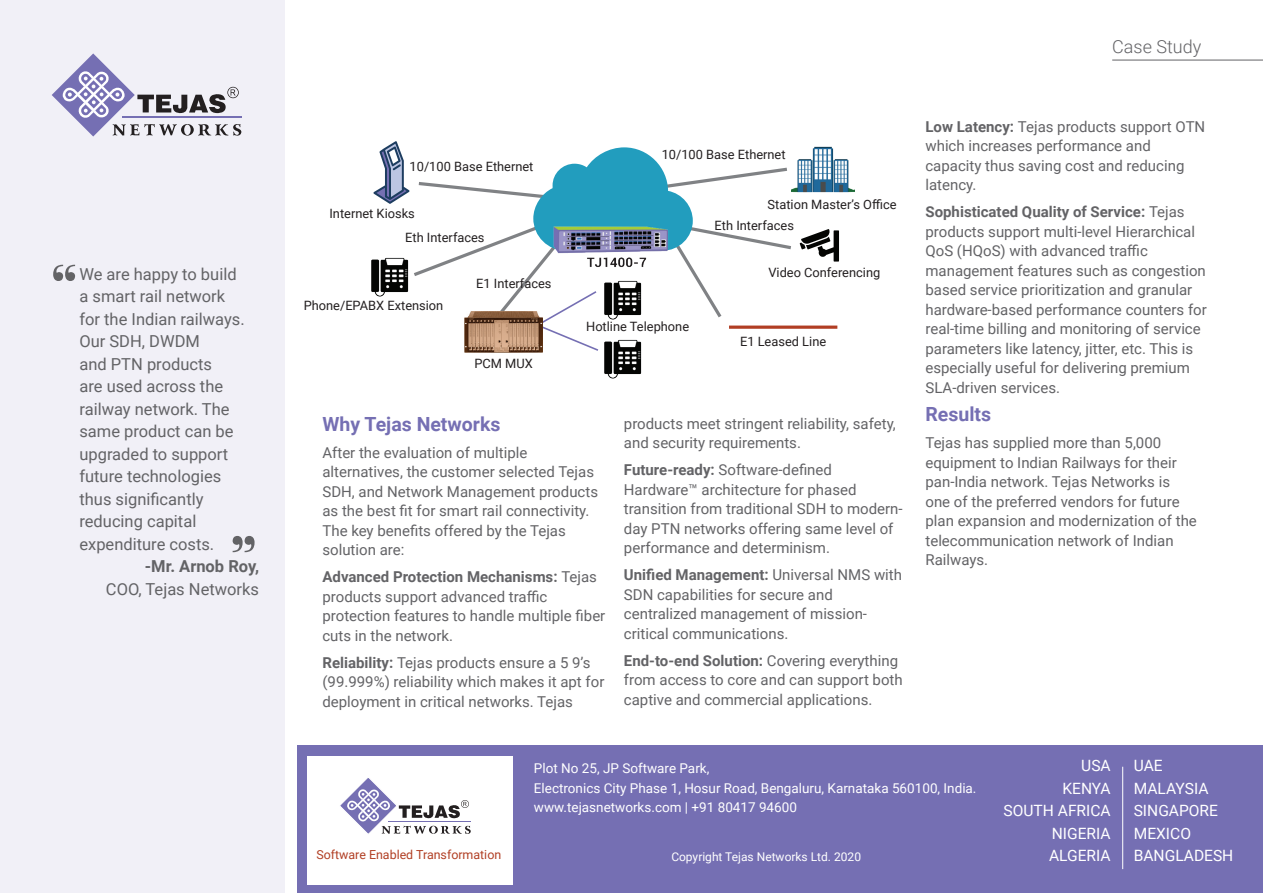
<style>
.page{position:relative;width:1263px;height:893px;background:#fff}
.page>*{position:absolute;margin:0;border:0;box-sizing:border-box;transform-origin:0 0}
.t1{font:700 19.5px "Roboto";color:#756fb3}
.t2{font:300 18px "Roboto";color:#636366}
.t3{font:16.5px/22.5px "Roboto";color:#636366}
.t4{font:700 16.5px "Roboto";color:#636366}
.t5{font:15.6px/22.5px "Roboto";color:#fff;text-align:right}
.t6{font:15px/19.5px "Roboto";color:#636366}
.t7{font:13.5px/19.5px "Roboto";color:#fff}
.t8{font:12.9px/21.5px "Roboto";color:#231f20}
.t9{font:12.45px "Roboto";color:#b13f24}
.t10{font:12px "Roboto";color:#fff}
.s1{font-weight:700}
</style>
<div class="page">
<div style="left:0;top:0;width:284px;height:893px;background:#f1f0f7"></div>
<svg style="left:53px;top:265px;width:22px;height:16px"></svg>
<svg style="left:233px;top:536px;width:22px;height:16px"></svg>
<hr style="left:1112px;top:60px;width:151px;height:1px;background:#636366">
<svg style="left:52px;top:53px;width:190px;height:84px"></svg>
<img style="left:604px;top:352px;width:38px;height:27px">
<img style="left:371px;top:259px;width:2px;height:33px">
<img style="left:794px;top:146px;width:60px;height:47px">
<svg style="left:800px;top:229px;width:39px;height:33px"></svg>
<hr style="left:729px;top:326px;width:108px;height:3px;background:#b13e24">
<svg style="left:373px;top:141px;width:421px;height:211px"></svg>
<img style="left:511px;top:188px;width:204px;height:114px">
<img style="left:465px;top:311px;width:78px;height:42px">
<div style="left:298px;top:745px;width:965px;height:148px;background:#756fb3"></div>
<div style="left:307px;top:756px;width:206px;height:129px;background:#fff"></div>
<svg style="left:340px;top:778px;width:131px;height:56px"></svg>
<hr style="left:1122px;top:767px;width:1px;height:102px;background:#fff">
<p class="t3" style="left:79px;top:262px;width:167px">We are happy to build a smart rail network for the Indian railways.<br>Our SDH, DWDM<br>and PTN products<br>are used across the railway network. The same product can be upgraded to support future technologies thus significantly reducing capital expenditure costs.</p>
<p class="t4" style="left:145px;top:555px;width:116px">-Mr. Arnob Roy,</p>
<p class="t3" style="left:106px;top:577px;width:155px">COO, Tejas Networks</p>
<p class="t2" style="left:1112px;top:34px;width:90px">Case Study</p>
<p class="t8" style="left:410px;top:155px;width:125px">10/100 Base Ethernet</p>
<p class="t8" style="left:329px;top:202px;width:87px">Internet Kiosks</p>
<p class="t8" style="left:405px;top:226px;width:81px">Eth Interfaces</p>
<p class="t8" style="left:304px;top:294px;width:141px">Phone/EPABX Extension</p>
<p class="t8" style="left:476px;top:272px;width:77px">E1 Interfaces</p>
<p class="t8" style="left:474px;top:352px;width:60px">PCM MUX</p>
<p class="t8" style="left:662px;top:143px;width:125px">10/100 Base Ethernet</p>
<p class="t8" style="left:715px;top:193px;width:183px;text-indent:53px">Station Master’s Office<br>Eth Interfaces</p>
<p class="t8" style="left:586px;top:315px;width:104px">Hotline Telephone</p>
<p class="t8" style="left:768px;top:262px;width:113px">Video Conferencing</p>
<p class="t8" style="left:740px;top:330px;width:88px">E1 Leased Line</p>
<h1 class="t1" style="left:322px;top:410px;width:180px">Why Tejas Networks</h1>
<p class="t6" style="left:322px;top:442px;width:277px">After the evaluation of multiple alternatives, the customer selected Tejas SDH, and Network Management products as the best fit for smart rail connectivity.<br>The key benefits offered by the Tejas solution are:</p>
<p class="t6" style="left:322px;top:567px;width:284px"><span class="s1">Advanced Protection Mechanisms:</span> Tejas products support advanced traffic protection features to handle multiple fiber cuts in the network.</p>
<p class="t6" style="left:322px;top:652px;width:283px"><span class="s1">Reliability:</span> Tejas products ensure a 5 9’s (99.999%) reliability which makes it apt for deployment in critical networks. Tejas</p>
<p class="t6" style="left:624px;top:413px;width:273px">products meet stringent reliability, safety, and security requirements.</p>
<p class="t6" style="left:624px;top:460px;width:280px"><span class="s1">Future-ready:</span> Software-defined Hardware™ architecture for phased transition from traditional SDH to modern&shy;day PTN networks offering same level of performance and determinism.</p>
<p class="t6" style="left:624px;top:565px;width:280px"><span class="s1">Unified Management:</span> Universal NMS with SDN capabilities for secure and centralized management of mission&shy;critical communications.</p>
<p class="t6" style="left:624px;top:650px;width:280px"><span class="s1">End-to-end Solution:</span> Covering everything from access to core and can support both captive and commercial applications.</p>
<p class="t6" style="left:925px;top:116px;width:281px"><span class="s1">Low Latency:</span> Tejas products support OTN which increases performance and capacity thus saving cost and reducing latency.</p>
<p class="t6" style="left:925px;top:202px;width:283px"><span class="s1">Sophisticated Quality of Service:</span> Tejas products support multi-level Hierarchical QoS (HQoS) with advanced traffic management features such as congestion based service prioritization and granular hardware-based performance counters for real-time billing and monitoring of service parameters like latency, jitter, etc. This is especially useful for delivering premium SLA-driven services.</p>
<h1 class="t1" style="left:925px;top:401px;width:67px">Results</h1>
<p class="t6" style="left:925px;top:433px;width:273px">Tejas has supplied more than 5,000 equipment to Indian Railways for their pan-India network. Tejas Networks is one of the preferred vendors for future plan expansion and modernization of the telecommunication network of Indian Railways.</p>
<p class="t7" style="left:534px;top:758px;width:444px">Plot No 25, JP Software Park,<br>Electronics City Phase 1, Hosur Road, Bengaluru, Karnataka 560100, India. www.tejasnetworks.com | +91 80417 94600</p>
<p class="t9" style="left:316px;top:846px;width:186px">Software Enabled Transformation</p>
<p class="t10" style="left:671px;top:848px;width:191px">Copyright Tejas Networks Ltd. 2020</p>
<p class="t5" style="left:1003px;top:754px;width:109px">USA<br>KENYA<br>SOUTH AFRICA<br>NIGERIA<br>ALGERIA</p>
<p class="t5" style="left:1134px;top:754px;width:101px;text-align:left">UAE<br>MALAYSIA<br>SINGAPORE<br>MEXICO<br>BANGLADESH</p>
</div>
